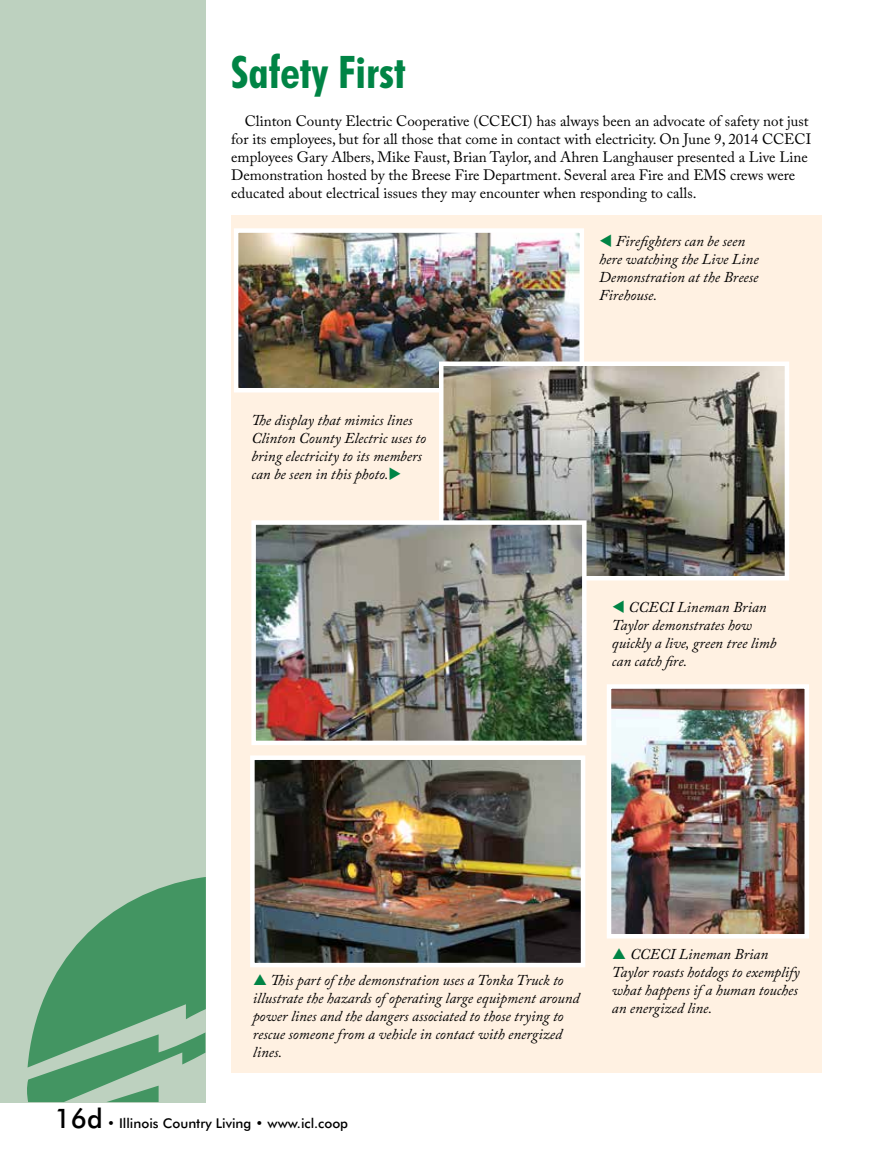
<style>
.page{position:relative;width:878px;height:1161px;background:#fff}
.page>*{position:absolute;margin:0;border:0;box-sizing:border-box;transform-origin:0 0}
.t1{font:700 condensed 45px "Futura BT";color:#008445}
.t2{font:italic 15px/18px "Adobe Caslon Pro";color:#000}
.t3{font:15px/18px "Adobe Caslon Pro";color:#000}
.t4{font:500 13.5px "Futura BT";color:#000}
.s1{color:#008445}
.s2{font-size:27px}
</style>
<div class="page">
<div style="left:0;top:0;width:206px;height:1103px;background:#bdd1bf"></div>
<svg style="left:27px;top:877px;width:179px;height:225px"></svg>
<div style="left:231px;top:215px;width:590px;height:857px;background:#fff1e2"></div>
<img style="left:239px;top:233px;width:340px;height:154px">
<div style="left:234px;top:228px;width:350px;height:164px;border:4px solid #fff"></div>
<img style="left:444px;top:367px;width:340px;height:208px">
<div style="left:439px;top:362px;width:350px;height:218px;border:4px solid #fff"></div>
<img style="left:255px;top:760px;width:325px;height:202px">
<div style="left:250px;top:755px;width:335px;height:212px;border:4px solid #fff"></div>
<img style="left:611px;top:689px;width:193px;height:245px">
<div style="left:606px;top:684px;width:203px;height:255px;border:4px solid #fff"></div>
<img style="left:256px;top:525px;width:325px;height:215px">
<div style="left:251px;top:520px;width:335px;height:225px;border:4px solid #fff"></div>
<h1 class="t1" style="left:231px;top:45px;width:176px">Safety First</h1>
<p class="t3" style="left:231px;top:112px;width:581px;text-indent:14px">Clinton County Electric Cooperative (CCECI) has always been an advocate of safety not just for its employees, but for all those that come in contact with electricity. On June 9, 2014 CCECI employees Gary Albers, Mike Faust, Brian Taylor, and Ahren Langhauser presented a Live Line Demonstration hosted by the Breese Fire Department. Several area Fire and EMS crews were educated about electrical issues they may encounter when responding to calls.</p>
<p class="t2" style="left:599px;top:232px;width:161px"><span class="s1">▼</span> Firefighters can be seen here watching the Live Line<br>Demonstration at the Breese<br>Firehouse.</p>
<p class="t2" style="left:251px;top:411px;width:176px">The display that mimics lines<br>Clinton County Electric uses to bring electricity to its members can be seen in this photo.<span class="s1">◆</span></p>
<p class="t2" style="left:612px;top:597px;width:166px"><span class="s1">▼</span> CCECI Lineman Brian<br>Taylor demonstrates how quickly a live, green tree limb can catch fire.</p>
<p class="t2" style="left:253px;top:971px;width:328px;text-indent:17px">This part of the demonstration uses a Tonka Truck to illustrate the hazards of operating large equipment around power lines and the dangers associated to those trying to rescue someone from a vehicle in contact with energized lines.</p>
<p class="t4" style="left:55px;top:1115px;width:295px"><span class="s2">16d</span> • Illinois Country Living • www.icl.coop</p>
<p class="t2" style="left:612px;top:945px;width:189px;text-indent:18px">CCECI Lineman Brian<br>Taylor roasts hotdogs to exemplify what happens if a human touches an energized line.</p>
</div>
